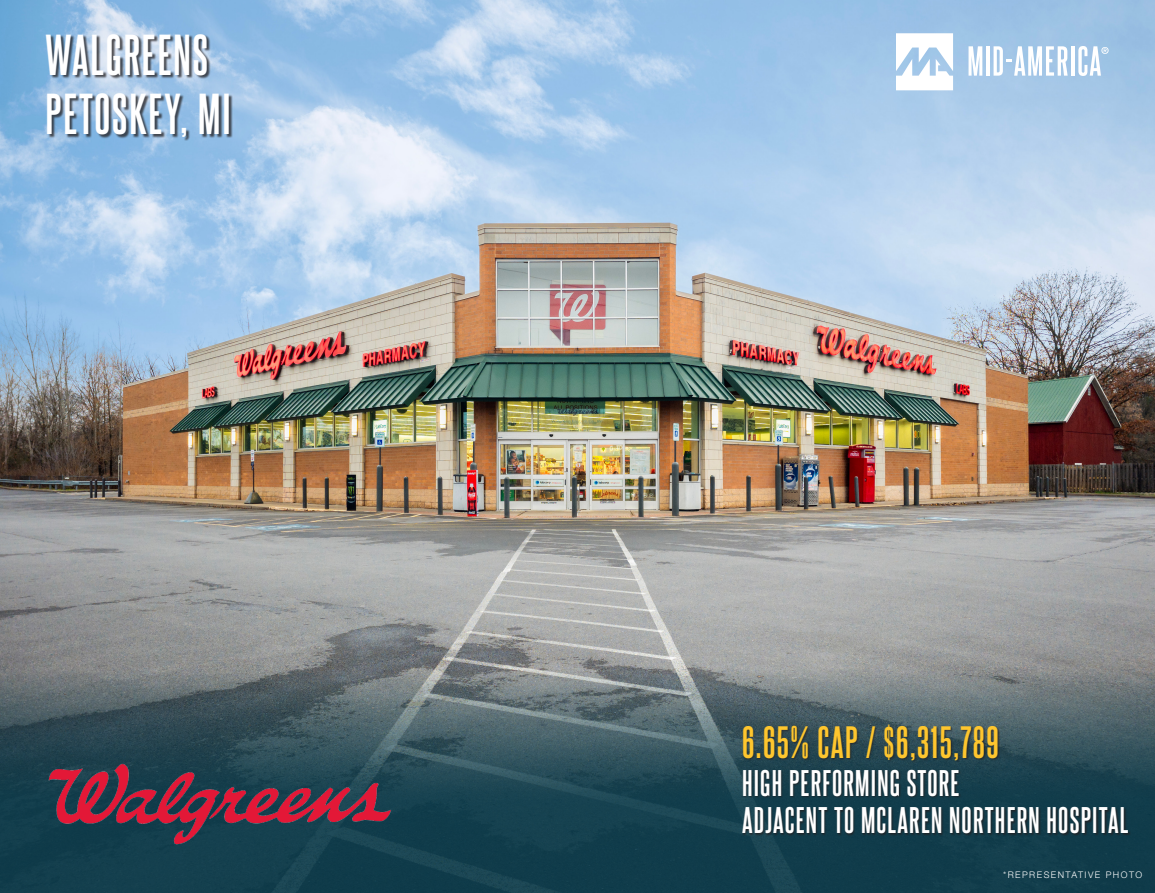
<style>
.page{position:relative;width:1155px;height:893px;background:#fff}
.page>*{position:absolute;margin:0;border:0;box-sizing:border-box;transform-origin:0 0}
.t1{font:700 49px "Steelfish Rg";letter-spacing:.04em;color:#fff}
.t2{font:700 38.5px "Steelfish Rg";letter-spacing:.04em;color:#fec62e}
.t3{font:700 31.5px "Steelfish Rg";letter-spacing:.04em;color:#fff}
.t4{font:300 9.1px "Helvetica Neue";letter-spacing:.16em;color:#fff}
</style>
<div class="page">
<img style="left:0;top:0;width:1155px;height:669px">
<div style="left:47px;top:35px;width:186px;height:106px;background:#231f20;opacity:.75"></div>
<svg style="left:896px;top:33px;width:57px;height:57px"></svg>
<svg style="left:969px;top:46px;width:13px;height:30px"></svg>
<hr style="left:986px;top:46px;width:4px;height:30px;background:#fff">
<svg style="left:994px;top:46px;width:74px;height:30px"></svg>
<hr style="left:1071px;top:46px;width:4px;height:30px;background:#fff">
<svg style="left:1078px;top:46px;width:31px;height:30px"></svg>
<svg style="left:0;top:669px;width:1155px;height:223px;background:#36545e"></svg>
<div style="left:742px;top:723px;width:390px;height:113px;background:#231f20;opacity:.75"></div>
<img style="left:47px;top:763px;width:347px;height:83px">
<p class="t1" style="left:46px;top:25px;width:164px">WALGREENS</p>
<p class="t1" style="left:46px;top:84px;width:187px">PETOSKEY, MI</p>
<p class="t2" style="left:742px;top:718px;width:258px">6.65% CAP / $6,315,789</p>
<p class="t3" style="left:742px;top:763px;width:219px">HIGH PERFORMING STORE</p>
<p class="t3" style="left:742px;top:801px;width:388px">ADJACENT TO MCLAREN NORTHERN HOSPITAL</p>
<p class="t4" style="left:1003px;top:867px;width:141px">*REPRESENTATIVE PHOTO</p>
</div>
